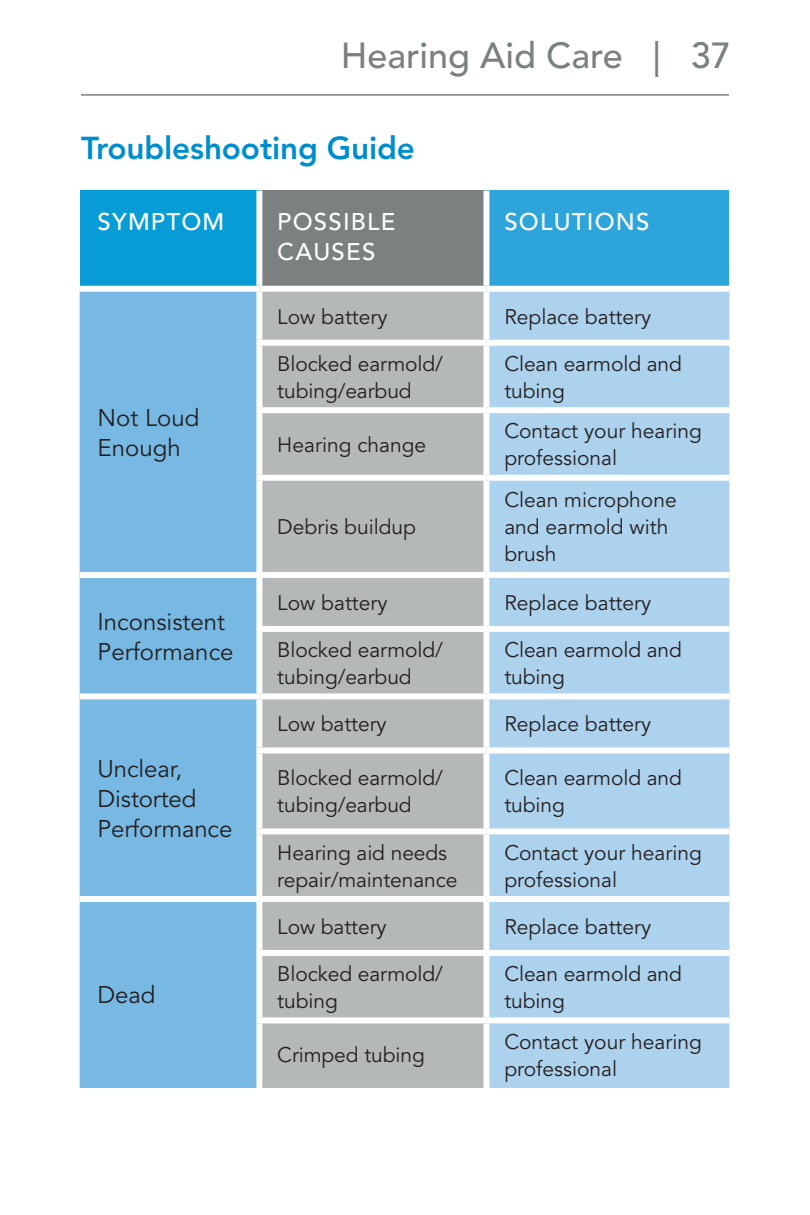
<style>
.page{position:relative;width:810px;height:1215px;background:#fff}
.page>*{position:absolute;margin:0;border:0;box-sizing:border-box;transform-origin:0 0}
.t1{font:36px "Avenir LT SLI Std Medium";color:#7b8080}
._3a__Blue_Subs{font:31.5px "Avenir LT SLI Std Heavy";letter-spacing:-.005em;color:#008dce}
._1__body{font:24px/30px "Avenir LT SLI Std Book";color:#231f20}
.t2{font:24px/30px "Avenir LT SLI Std Medium";letter-spacing:.05em;color:#fff}
._1__body-2{font:21px/27px "Avenir LT SLI Std Book";letter-spacing:-.005em;color:#231f20}
</style>
<div class="page">
<hr style="left:81px;top:94px;width:648px;height:2px;background:#7b8080">
<div style="left:80px;top:191px;width:179px;height:98px;background:#089cd6"></div>
<div style="left:259px;top:191px;width:227px;height:98px;background:#7b8080"></div>
<div style="left:486px;top:191px;width:243px;height:98px;background:#2da5da"></div>
<div style="left:80px;top:292px;width:176px;height:796px;background:#77b9e3"></div>
<div style="left:262px;top:292px;width:221px;height:796px;background:#b4b8b7"></div>
<div style="left:489px;top:292px;width:240px;height:796px;background:#add2ed"></div>
<div style="left:256px;top:191px;width:6px;height:95px;background:#fff"></div>
<div style="left:483px;top:191px;width:6px;height:95px;background:#fff"></div>
<div style="left:80px;top:286px;width:179px;height:6px;background:#fff"></div>
<div style="left:259px;top:286px;width:227px;height:6px;background:#fff"></div>
<div style="left:486px;top:286px;width:243px;height:6px;background:#fff"></div>
<div style="left:256px;top:340px;width:230px;height:6px;background:#fff"></div>
<div style="left:486px;top:340px;width:243px;height:6px;background:#fff"></div>
<div style="left:256px;top:407px;width:230px;height:6px;background:#fff"></div>
<div style="left:486px;top:407px;width:243px;height:6px;background:#fff"></div>
<div style="left:256px;top:475px;width:230px;height:6px;background:#fff"></div>
<div style="left:486px;top:475px;width:243px;height:6px;background:#fff"></div>
<div style="left:80px;top:572px;width:179px;height:6px;background:#fff"></div>
<div style="left:259px;top:572px;width:227px;height:6px;background:#fff"></div>
<div style="left:486px;top:572px;width:243px;height:6px;background:#fff"></div>
<div style="left:256px;top:626px;width:230px;height:6px;background:#fff"></div>
<div style="left:486px;top:626px;width:243px;height:6px;background:#fff"></div>
<div style="left:80px;top:693px;width:179px;height:6px;background:#fff"></div>
<div style="left:259px;top:693px;width:227px;height:6px;background:#fff"></div>
<div style="left:486px;top:693px;width:243px;height:6px;background:#fff"></div>
<div style="left:256px;top:747px;width:230px;height:6px;background:#fff"></div>
<div style="left:486px;top:747px;width:243px;height:6px;background:#fff"></div>
<div style="left:256px;top:828px;width:230px;height:6px;background:#fff"></div>
<div style="left:486px;top:828px;width:243px;height:6px;background:#fff"></div>
<div style="left:80px;top:896px;width:179px;height:6px;background:#fff"></div>
<div style="left:259px;top:896px;width:227px;height:6px;background:#fff"></div>
<div style="left:486px;top:896px;width:243px;height:6px;background:#fff"></div>
<div style="left:256px;top:950px;width:230px;height:6px;background:#fff"></div>
<div style="left:486px;top:950px;width:243px;height:6px;background:#fff"></div>
<div style="left:256px;top:1017px;width:230px;height:6px;background:#fff"></div>
<div style="left:486px;top:1017px;width:243px;height:6px;background:#fff"></div>
<h1 class="t1" style="left:341px;top:35px;width:392px">Hearing Aid Care | 37</h1>
<p class="_3a__Blue_Subs" style="left:81px;top:129px;width:336px">Troubleshooting Guide</p>
<p class="t2" style="left:98px;top:207px;width:128px">SYMPTOM</p>
<p class="t2" style="left:277px;top:207px;width:120px">POSSIBLE<br>CAUSES</p>
<p class="t2" style="left:504px;top:207px;width:147px">SOLUTIONS</p>
<p class="_1__body" style="left:98px;top:403px;width:103px">Not Loud<br>Enough</p>
<p class="_1__body" style="left:98px;top:607px;width:137px">Inconsistent<br>Performance</p>
<p class="_1__body" style="left:98px;top:754px;width:136px">Unclear,<br>Distorted<br>Performance</p>
<p class="_1__body" style="left:98px;top:980px;width:59px">Dead</p>
<p class="_1__body-2" style="left:277px;top:304px;width:112px">Low battery</p>
<p class="_1__body-2" style="left:504px;top:304px;width:148px">Replace battery</p>
<p class="_1__body-2" style="left:277px;top:351px;width:167px">Blocked earmold/ tubing/earbud</p>
<p class="_1__body-2" style="left:504px;top:351px;width:179px">Clean earmold and tubing</p>
<p class="_1__body-2" style="left:277px;top:432px;width:150px">Hearing change</p>
<p class="_1__body-2" style="left:504px;top:418px;width:199px">Contact your hearing professional</p>
<p class="_1__body-2" style="left:277px;top:514px;width:140px">Debris buildup</p>
<p class="_1__body-2" style="left:504px;top:487px;width:174px">Clean microphone and earmold with brush</p>
<p class="_1__body-2" style="left:277px;top:590px;width:112px">Low battery</p>
<p class="_1__body-2" style="left:504px;top:590px;width:148px">Replace battery</p>
<p class="_1__body-2" style="left:277px;top:637px;width:167px">Blocked earmold/ tubing/earbud</p>
<p class="_1__body-2" style="left:504px;top:637px;width:179px">Clean earmold and tubing</p>
<p class="_1__body-2" style="left:277px;top:711px;width:111px">Low battery</p>
<p class="_1__body-2" style="left:504px;top:711px;width:148px">Replace battery</p>
<p class="_1__body-2" style="left:277px;top:765px;width:167px">Blocked earmold/ tubing/earbud</p>
<p class="_1__body-2" style="left:504px;top:765px;width:179px">Clean earmold and tubing</p>
<p class="_1__body-2" style="left:277px;top:839px;width:182px">Hearing aid needs repair/maintenance</p>
<p class="_1__body-2" style="left:504px;top:839px;width:199px">Contact your hearing professional</p>
<p class="_1__body-2" style="left:277px;top:914px;width:111px">Low battery</p>
<p class="_1__body-2" style="left:504px;top:914px;width:148px">Replace battery</p>
<p class="_1__body-2" style="left:277px;top:961px;width:167px">Blocked earmold/ tubing</p>
<p class="_1__body-2" style="left:504px;top:961px;width:179px">Clean earmold and tubing</p>
<p class="_1__body-2" style="left:277px;top:1042px;width:149px">Crimped tubing</p>
<p class="_1__body-2" style="left:504px;top:1028px;width:199px">Contact your hearing professional</p>
</div>
